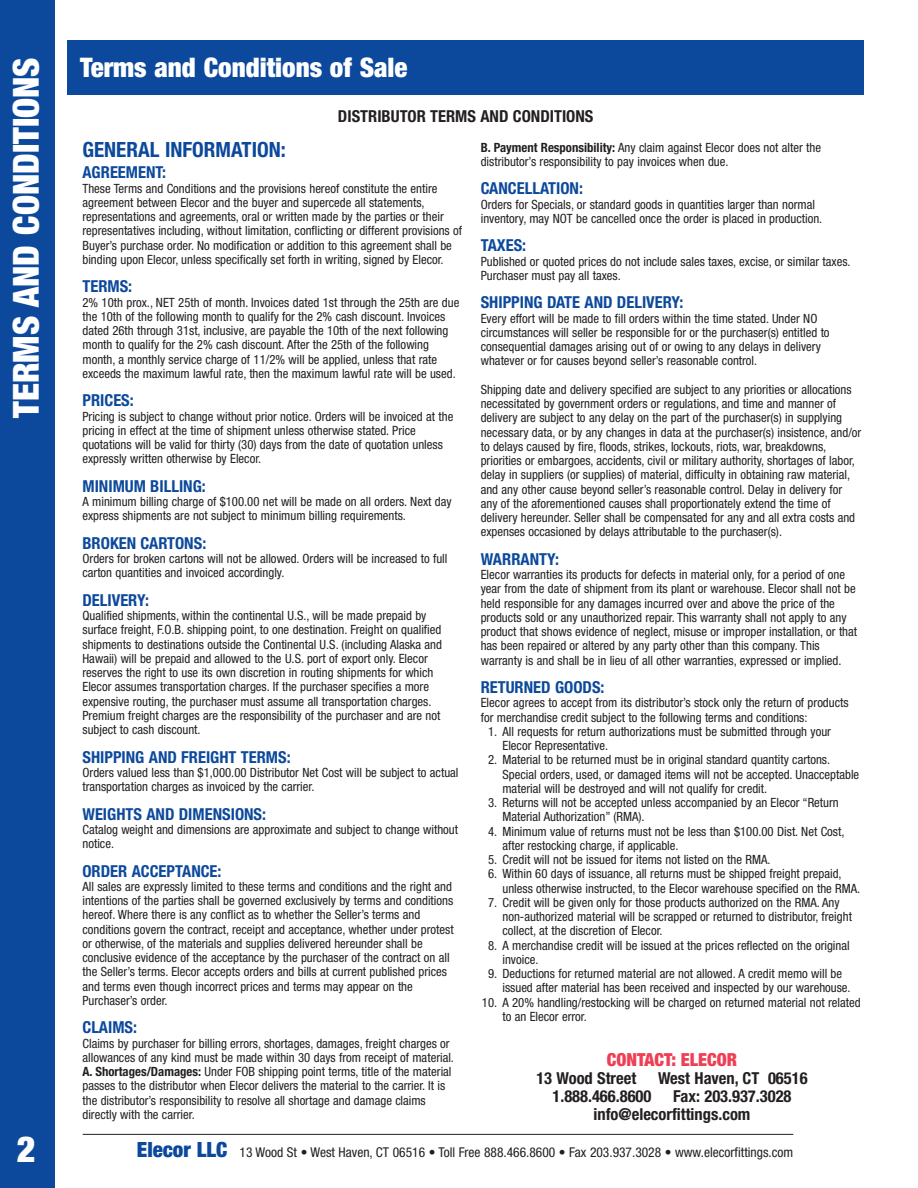
<style>
.page{position:relative;width:918px;height:1188px;background:#fff}
.page>*{position:absolute;margin:0;border:0;box-sizing:border-box;transform-origin:0 0}
.t1{font:900 condensed 36px "Helvetica Neue";color:#fff}
.t2{font:900 condensed 27px "Helvetica Neue";color:#fff}
.t3{font:700 condensed 21px "Helvetica Neue";color:#0c499c}
.t4{font:900 condensed 18px "Helvetica Neue";color:#ef3f56}
.t5{font:700 condensed 16.5px "Helvetica Neue";color:#0c499c}
.t6{font:700 condensed 16.5px/18px "Helvetica Neue";color:#231f20}
.t7{font:condensed 13.5px "Helvetica Neue";color:#231f20}
.t8{font:condensed 12.75px/14.2px "Helvetica Neue";color:#231f20}
.s1{font-weight:700}
.s2{font-weight:900;font-size:21px;color:#0c499c}
</style>
<div class="page">
<div style="left:68px;top:40px;width:796px;height:55px;background:#0c499c"></div>
<div style="left:0;top:0;width:54px;height:1188px;background:#0c499c"></div>
<hr style="left:83px;top:1134px;width:710px;height:1px;background:#231f20">
<h1 class="t1" style="left:13px;top:418px;width:362px;rotate:-90deg">TERMS AND CONDITIONS</h1>
<h2 class="t2" style="left:80px;top:57px;width:329px">Terms and Conditions of Sale</h2>
<p class="t6" style="left:338px;top:109px;width:257px">DISTRIBUTOR TERMS AND CONDITIONS</p>
<h3 class="t3" style="left:82px;top:142px;width:205px">GENERAL INFORMATION:</h3>
<p class="t5" style="left:82px;top:167px;width:85px">AGREEMENT:</p>
<p class="t8" style="left:82px;top:182px;width:381px">These Terms and Conditions and the provisions hereof constitute the entire agreement between Elecor and the buyer and supercede all statements, representations and agreements, oral or written made by the parties or their representatives including, without limitation, conflicting or different provisions of Buyer’s purchase order. No modification or addition to this agreement shall be binding upon Elecor, unless specifically set forth in writing, signed by Elecor.</p>
<p class="t5" style="left:82px;top:281px;width:51px">TERMS:</p>
<p class="t8" style="left:82px;top:296px;width:378px">2% 10th prox., NET 25th of month. Invoices dated 1st through the 25th are due the 10th of the following month to qualify for the 2% cash discount. Invoices dated 26th through 31st, inclusive, are payable the 10th of the next following month to qualify for the 2% cash discount. After the 25th of the following month, a monthly service charge of 11/2% will be applied, unless that rate exceeds the maximum lawful rate, then the maximum lawful rate will be used.</p>
<p class="t5" style="left:82px;top:395px;width:53px">PRICES:</p>
<p class="t8" style="left:82px;top:410px;width:372px">Pricing is subject to change without prior notice. Orders will be invoiced at the pricing in effect at the time of shipment unless otherwise stated. Price quotations will be valid for thirty (30) days from the date of quotation unless expressly written otherwise by Elecor.</p>
<p class="t5" style="left:82px;top:480px;width:125px">MINIMUM BILLING:</p>
<p class="t8" style="left:82px;top:496px;width:371px">A minimum billing charge of $100.00 net will be made on all orders. Next day express shipments are not subject to minimum billing requirements.</p>
<p class="t5" style="left:82px;top:537px;width:125px">BROKEN CARTONS:</p>
<p class="t8" style="left:82px;top:553px;width:367px">Orders for broken cartons will not be allowed. Orders will be increased to full carton quantities and invoiced accordingly.</p>
<p class="t5" style="left:82px;top:594px;width:68px">DELIVERY:</p>
<p class="t8" style="left:82px;top:610px;width:361px">Qualified shipments, within the continental U.S., will be made prepaid by surface freight, F.O.B. shipping point, to one destination. Freight on qualified shipments to destinations outside the Continental U.S. (including Alaska and Hawaii) will be prepaid and allowed to the U.S. port of export only. Elecor reserves the right to use its own discretion in routing shipments for which Elecor assumes transportation charges. If the purchaser specifies a more expensive routing, the purchaser must assume all transportation charges.<br>Premium freight charges are the responsibility of the purchaser and are not subject to cash discount.</p>
<p class="t5" style="left:82px;top:751px;width:210px">SHIPPING AND FREIGHT TERMS:</p>
<p class="t8" style="left:82px;top:766px;width:378px">Orders valued less than $1,000.00 Distributor Net Cost will be subject to actual transportation charges as invoiced by the carrier.</p>
<p class="t5" style="left:82px;top:808px;width:185px">WEIGHTS AND DIMENSIONS:</p>
<p class="t8" style="left:82px;top:823px;width:377px">Catalog weight and dimensions are approximate and subject to change without notice.</p>
<p class="t5" style="left:82px;top:865px;width:141px">ORDER ACCEPTANCE:</p>
<p class="t8" style="left:82px;top:880px;width:373px">All sales are expressly limited to these terms and conditions and the right and intentions of the parties shall be governed exclusively by terms and conditions hereof. Where there is any conflict as to whether the Seller’s terms and conditions govern the contract, receipt and acceptance, whether under protest or otherwise, of the materials and supplies delivered hereunder shall be conclusive evidence of the acceptance by the purchaser of the contract on all the Seller’s terms. Elecor accepts orders and bills at current published prices and terms even though incorrect prices and terms may appear on the Purchaser’s order.</p>
<p class="t5" style="left:82px;top:1022px;width:56px">CLAIMS:</p>
<p class="t8" style="left:82px;top:1037px;width:373px">Claims by purchaser for billing errors, shortages, damages, freight charges or allowances of any kind must be made within 30 days from receipt of material.<br><span class="s1">A. Shortages/Damages:</span> Under FOB shipping point terms, title of the material passes to the distributor when Elecor delivers the material to the carrier. It is the distributor’s responsibility to resolve all shortage and damage claims directly with the carrier.</p>
<p class="t8" style="left:481px;top:141px;width:342px"><span class="s1">B. Payment Responsibility:</span> Any claim against Elecor does not alter the distributor’s responsibility to pay invoices when due.</p>
<p class="t5" style="left:481px;top:183px;width:104px">CANCELLATION:</p>
<p class="t8" style="left:481px;top:198px;width:343px">Orders for Specials, or standard goods in quantities larger than normal inventory, may NOT be cancelled once the order is placed in production.</p>
<p class="t5" style="left:481px;top:240px;width:47px">TAXES:</p>
<p class="t8" style="left:481px;top:255px;width:371px">Published or quoted prices do not include sales taxes, excise, or similar taxes.<br>Purchaser must pay all taxes.</p>
<p class="t5" style="left:481px;top:297px;width:204px">SHIPPING DATE AND DELIVERY:</p>
<p class="t8" style="left:481px;top:312px;width:350px">Every effort will be made to fill orders within the time stated. Under NO circumstances will seller be responsible for or the purchaser(s) entitled to consequential damages arising out of or owing to any delays in delivery whatever or for causes beyond seller’s reasonable control.</p>
<p class="t8" style="left:481px;top:383px;width:382px">Shipping date and delivery specified are subject to any priorities or allocations necessitated by government orders or regulations, and time and manner of delivery are subject to any delay on the part of the purchaser(s) in supplying necessary data, or by any changes in data at the purchaser(s) insistence, and/or to delays caused by fire, floods, strikes, lockouts, riots, war, breakdowns, priorities or embargoes, accidents, civil or military authority, shortages of labor, delay in suppliers (or supplies) of material, difficulty in obtaining raw material, and any other cause beyond seller’s reasonable control. Delay in delivery for any of the aforementioned causes shall proportionately extend the time of delivery hereunder. Seller shall be compensated for any and all extra costs and expenses occasioned by delays attributable to the purchaser(s).</p>
<p class="t5" style="left:481px;top:553px;width:80px">WARRANTY:</p>
<p class="t8" style="left:481px;top:569px;width:378px">Elecor warranties its products for defects in material only, for a period of one year from the date of shipment from its plant or warehouse. Elecor shall not be held responsible for any damages incurred over and above the price of the products sold or any unauthorized repair. This warranty shall not apply to any product that shows evidence of neglect, misuse or improper installation, or that has been repaired or altered by any party other than this company. This warranty is and shall be in lieu of all other warranties, expressed or implied.</p>
<p class="t5" style="left:481px;top:681px;width:125px">RETURNED GOODS:</p>
<p class="t8" style="left:481px;top:697px;width:369px">Elecor agrees to accept from its distributor’s stock only the return of products for merchandise credit subject to the following terms and conditions:</p>
<p class="t8" style="left:502px;top:725px;width:330px;text-indent:-14px">1. All requests for return authorizations must be submitted through your<br>Elecor Representative.</p>
<p class="t8" style="left:502px;top:754px;width:358px;text-indent:-14px">2. Material to be returned must be in original standard quantity cartons.<br>Special orders, used, or damaged items will not be accepted. Unacceptable material will be destroyed and will not qualify for credit.</p>
<p class="t8" style="left:502px;top:797px;width:338px;text-indent:-14px">3. Returns will not be accepted unless accompanied by an Elecor “Return<br>Material Authorization” (RMA).</p>
<p class="t8" style="left:502px;top:825px;width:344px;text-indent:-14px">4. Minimum value of returns must not be less than $100.00 Dist. Net Cost, after restocking charge, if applicable.</p>
<p class="t8" style="left:488px;top:854px;width:284px">5. Credit will not be issued for items not listed on the RMA.</p>
<p class="t8" style="left:502px;top:868px;width:359px;text-indent:-14px">6. Within 60 days of issuance, all returns must be shipped freight prepaid, unless otherwise instructed, to the Elecor warehouse specified on the RMA.</p>
<p class="t8" style="left:502px;top:896px;width:351px;text-indent:-14px">7. Credit will be given only for those products authorized on the RMA. Any non-authorized material will be scrapped or returned to distributor, freight collect, at the discretion of Elecor.</p>
<p class="t8" style="left:502px;top:939px;width:349px;text-indent:-14px">8. A merchandise credit will be issued at the prices reflected on the original invoice.</p>
<p class="t8" style="left:502px;top:968px;width:350px;text-indent:-14px">9. Deductions for returned material are not allowed. A credit memo will be issued after material has been received and inspected by our warehouse.</p>
<p class="t8" style="left:502px;top:996px;width:360px;text-indent:-21px">10. A 20% handling/restocking will be charged on returned material not related to an Elecor error.</p>
<h3 class="t4" style="left:607px;top:1053px;width:132px">CONTACT: ELECOR</h3>
<p class="t6" style="left:536px;top:1070px;width:101px">13 Wood Street</p>
<p class="t6" style="left:658px;top:1070px;width:151px">West Haven, CT 06516</p>
<p class="t6" style="left:552px;top:1088px;width:100px">1.888.466.8600</p>
<p class="t6" style="left:594px;top:1088px;width:200px;text-indent:80px">Fax: 203.937.3028 info@elecorfittings.com</p>
<h1 class="t1" style="left:17px;top:1136px;width:20px">2</h1>
<p class="t7" style="left:137px;top:1147px;width:658px"><span class="s2">Elecor LLC</span> 13 Wood St • West Haven, CT 06516 • Toll Free 888.466.8600 • Fax 203.937.3028 • www.elecorfittings.com</p>
</div>
